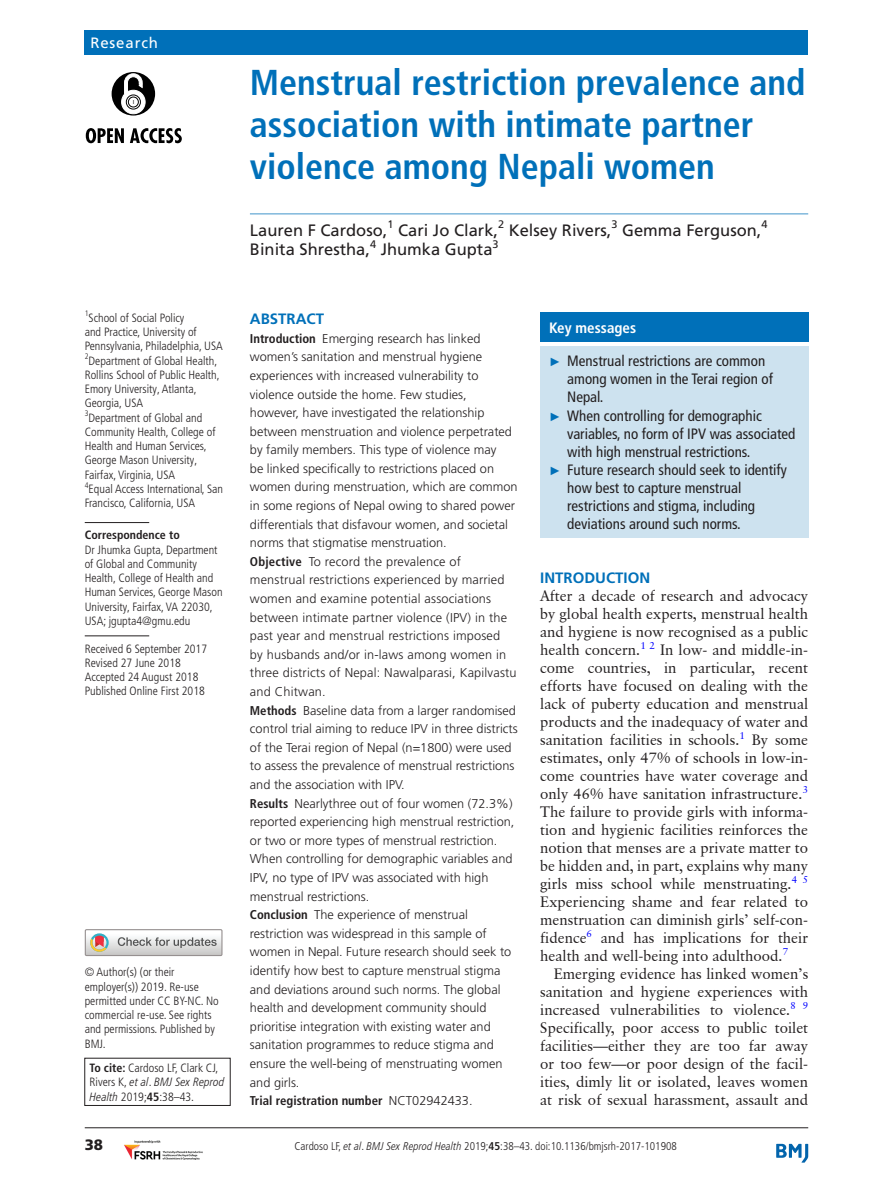
<style>
.page{position:relative;width:893px;height:1191px;background:#fff}
.page>*{position:absolute;margin:0;border:0;box-sizing:border-box;transform-origin:0 0}
.t1{font:700 condensed 36px/42px "Frutiger LT Std";color:#0070b9}
.t2{font:16.5px "Frutiger LT Std";color:#231f20}
.t3{font:15px/18px "Classical Garamond BT";color:#231f20;text-align:justify}
.t4{font:condensed 15px "Frutiger LT Pro";color:#231f20}
.t5{font:700 15px "Frutiger LT Std";color:#0070b9}
.t6{font:700 condensed 15px "Frutiger LT Pro";color:#fff}
.t7{font:15px "Frutiger LT Std";letter-spacing:.055em;color:#fff}
.t8{font:900 15px "Frutiger LT Std";color:#231f20}
.t9{font:300 12.75px/18.6px "Frutiger LT Std";color:#231f20}
.t10{font:300 condensed 12px/14.2px "Frutiger LT Pro";color:#231f20}
.t11{font:700 condensed 12px "Frutiger LT Pro";color:#231f20}
.t12{font:300 condensed 11.25px "Frutiger LT Pro";color:#231f20}
.t13{font:10.95px "Frutiger LT Std";color:#231f20}
.t14{font:9.9px "Classical Garamond BT";color:#00f}
.t15{font:300 condensed 7.95px "Frutiger LT Pro";color:#231f20}
.s1{font-weight:700}
.s2{font-style:italic}
.s3{font-weight:700;font-stretch:condensed}
.s4{font-family:"Arial";font-stretch:normal;font-size:12px;color:#0070b9}
</style>
<div class="page">
<hr style="left:85px;top:1127px;width:723px;height:1px;background:#231f20">
<img style="left:124px;top:1140px;width:79px;height:19px">
<svg style="left:776px;top:1143px;width:32px;height:19px"></svg>
<hr style="left:250px;top:213px;width:558px;height:2px;background:#80b8dc">
<hr style="left:85px;top:522px;width:64px;height:1px;background:#231f20">
<hr style="left:85px;top:635px;width:64px;height:1px;background:#231f20">
<div style="left:85px;top:929px;width:138px;height:27px;border:1px solid #969090"></div>
<svg style="left:85px;top:929px;width:137px;height:26px"></svg>
<div style="left:85px;top:30px;width:723px;height:24px;background:#0070b9"></div>
<div style="left:540px;top:313px;width:268px;height:29px;background:#0070b9"></div>
<div style="left:540px;top:346px;width:268px;height:191px;background:#cde2ef"></div>
<div style="left:112px;top:72px;width:43px;height:43px;background:#000;border-radius:50%"></div>
<svg style="left:121px;top:73px;width:25px;height:41px"></svg>
<div style="left:126px;top:95px;width:15px;height:14px;border:1px solid #000;border-radius:50%"></div>
<div style="left:128px;top:97px;width:11px;height:10px;border:1px solid #000;border-radius:50%"></div>
<svg style="left:86px;top:128px;width:38px;height:15px"></svg>
<svg style="left:130px;top:128px;width:52px;height:15px"></svg>
<p class="t7" style="left:90px;top:34px;width:69px">Research</p>
<p class="t10" style="left:85px;top:311px;width:140px"><sup>1</sup>School of Social Policy<br>and Practice, University of<br>Pennsylvania, Philadelphia, USA<br><sup>2</sup>Department of Global Health,<br>Rollins School of Public Health,<br>Emory University, Atlanta,<br>Georgia, USA<br><sup>3</sup>Department of Global and<br>Community Health, College of<br>Health and Human Services,<br>George Mason University,<br>Fairfax, Virginia, USA</p>
<p class="t15" style="left:85px;top:480px;width:5px">4</p>
<p class="t10" style="left:85px;top:482px;width:140px;text-indent:4px">Equal Access International, San<br>Francisco, California, USA</p>
<p class="t11" style="left:85px;top:528px;width:97px">Correspondence to</p>
<p class="t10" style="left:85px;top:542px;width:139px">Dr Jhumka Gupta, Department of Global and Community<br>Health, College of Health and<br>Human Services, George Mason<br>University, Fairfax, VA 22030,<br>USA; jgupta4@gmu.edu</p>
<p class="t10" style="left:85px;top:641px;width:124px">Received 6 September 2017<br>Revised 27 June 2018<br>Accepted 24 August 2018<br>Published Online First 2018</p>
<p class="t10" style="left:85px;top:965px;width:136px">© Author(s) (or their employer(s)) 2019. Re-use permitted under CC BY-NC. No commercial re-use. See rights and permissions. Published by<br>BMJ.</p>
<p class="t10" style="left:90px;top:1060px;width:136px"><span class="s1">To cite:</span> Cardoso LF, Clark CJ,<br>Rivers K, <span class="s2">et al</span>. <span class="s2">BMJ Sex Reprod<br>Health</span> 2019;<span class="s1">45</span>:38–43.</p>
<h1 class="t1" style="left:250px;top:61px;width:557px">Menstrual restriction prevalence and association with intimate partner violence among Nepali women</h1>
<p class="t2" style="left:250px;top:220px;width:139px">Lauren F Cardoso,</p>
<p class="t13" style="left:387px;top:218px;width:8px">1</p>
<p class="t2" style="left:398px;top:220px;width:101px">Cari Jo Clark,</p>
<p class="t13" style="left:498px;top:218px;width:8px">2</p>
<p class="t2" style="left:509px;top:220px;width:104px">Kelsey Rivers,</p>
<p class="t13" style="left:611px;top:218px;width:8px">3</p>
<p class="t2" style="left:622px;top:220px;width:141px">Gemma Ferguson,</p>
<p class="t13" style="left:761px;top:218px;width:8px">4</p>
<p class="t2" style="left:250px;top:240px;width:122px">Binita Shrestha,</p>
<p class="t13" style="left:370px;top:237px;width:8px">4</p>
<p class="t2" style="left:381px;top:240px;width:113px">Jhumka Gupta</p>
<p class="t13" style="left:493px;top:237px;width:8px">3</p>
<p class="t5" style="left:250px;top:310px;width:76px">ABSTRACT</p>
<p class="t9" style="left:250px;top:329px;width:269px"><span class="s3">Introduction</span> Emerging research has linked women’s sanitation and menstrual hygiene experiences with increased vulnerability to violence outside the home. Few studies, however, have investigated the relationship between menstruation and violence perpetrated by family members. This type of violence may<br>be linked specifically to restrictions placed on women during menstruation, which are common in some regions of Nepal owing to shared power differentials that disfavour women, and societal norms that stigmatise menstruation.<br><span class="s3">Objective</span> To record the prevalence of menstrual restrictions experienced by married women and examine potential associations between intimate partner violence (IPV) in the past year and menstrual restrictions imposed<br>by husbands and/or in-laws among women in three districts of Nepal: Nawalparasi, Kapilvastu and Chitwan.<br><span class="s3">Methods</span> Baseline data from a larger randomised control trial aiming to reduce IPV in three districts of the Terai region of Nepal (n=1800) were used to assess the prevalence of menstrual restrictions and the association with IPV.<br><span class="s3">Results</span> Nearlythree out of four women (72.3%) reported experiencing high menstrual restriction, or two or more types of menstrual restriction.<br>When controlling for demographic variables and IPV, no type of IPV was associated with high menstrual restrictions.<br><span class="s3">Conclusion</span> The experience of menstrual restriction was widespread in this sample of women in Nepal. Future research should seek to identify how best to capture menstrual stigma and deviations around such norms. The global health and development community should prioritise integration with existing water and sanitation programmes to reduce stigma and ensure the well-being of menstruating women and girls.<br><span class="s3">Trial registration number</span> NCT02942433.</p>
<p class="t6" style="left:549px;top:319px;width:88px">Key messages</p>
<p class="t4" style="left:549px;top:352px;width:218px"><span class="s4">►</span> Menstrual restrictions are common</p>
<p class="t4" style="left:567px;top:370px;width:207px">among women in the Terai region of</p>
<p class="t4" style="left:567px;top:388px;width:38px">Nepal.</p>
<p class="t4" style="left:549px;top:406px;width:214px"><span class="s4">►</span> When controlling for demographic</p>
<p class="t4" style="left:567px;top:424px;width:230px">variables, no form of IPV was associated</p>
<p class="t4" style="left:567px;top:442px;width:185px">with high menstrual restrictions.</p>
<p class="t4" style="left:549px;top:460px;width:239px"><span class="s4">►</span> Future research should seek to identify</p>
<p class="t4" style="left:567px;top:478px;width:176px">how best to capture menstrual</p>
<p class="t4" style="left:567px;top:496px;width:189px">restrictions and stigma, including</p>
<p class="t4" style="left:567px;top:514px;width:175px">deviations around such norms.</p>
<p class="t5" style="left:540px;top:569px;width:112px">INTRODUCTION</p>
<p class="t3" style="left:540px;top:587px;width:270px">After a decade of research and advocacy by global health experts, menstrual health and hygiene is now recognised as a public health concern.</p>
<p class="t14" style="left:640px;top:639px;width:16px">1 2</p>
<p class="t3" style="left:540px;top:641px;width:270px;text-indent:120px">In low- and middle-in&shy;come countries, in particular, recent efforts have focused on dealing with the lack of puberty education and menstrual products and the inadequacy of water and sanitation facilities in schools.</p>
<p class="t14" style="left:739px;top:729px;width:7px">1</p>
<p class="t3" style="left:540px;top:731px;width:270px;text-indent:212px">By some estimates, only 47% of schools in low-in&shy;come countries have water coverage and only 46% have sanitation infrastructure.</p>
<p class="t14" style="left:803px;top:783px;width:7px">3</p>
<p class="t3" style="left:540px;top:803px;width:269px">The failure to provide girls with informa&shy;tion and hygienic facilities reinforces the notion that menses are a private matter to be hidden and, in part, explains why many girls miss school while menstruating.</p>
<p class="t14" style="left:792px;top:873px;width:18px">4 5</p>
<p class="t3" style="left:540px;top:893px;width:270px">Experiencing shame and fear related to menstruation can diminish girls’ self-con&shy;fidence</p>
<p class="t14" style="left:587px;top:927px;width:7px">6</p>
<p class="t3" style="left:540px;top:929px;width:269px;text-indent:61px">and has implications for their health and well-being into adulthood.</p>
<p class="t14" style="left:783px;top:945px;width:7px">7</p>
<p class="t3" style="left:540px;top:965px;width:270px;text-indent:14px">Emerging evidence has linked women’s sanitation and hygiene experiences with increased vulnerabilities to violence.</p>
<p class="t14" style="left:790px;top:999px;width:19px">8 9</p>
<p class="t3" style="left:540px;top:1019px;width:270px">Specifically, poor access to public toilet facilities—either they are too far away or too few—or poor design of the facil&shy;ities, dimly lit or isolated, leaves women at risk of sexual harassment, assault and</p>
<p class="t8" style="left:85px;top:1135px;width:20px">38</p>
<p class="t12" style="left:295px;top:1139px;width:384px">Cardoso LF, <span class="s2">et al</span>. <span class="s2">BMJ Sex Reprod Health</span> 2019;<span class="s1">45</span>:38–43. doi:10.1136/bmjsrh-2017-101908</p>
</div>
